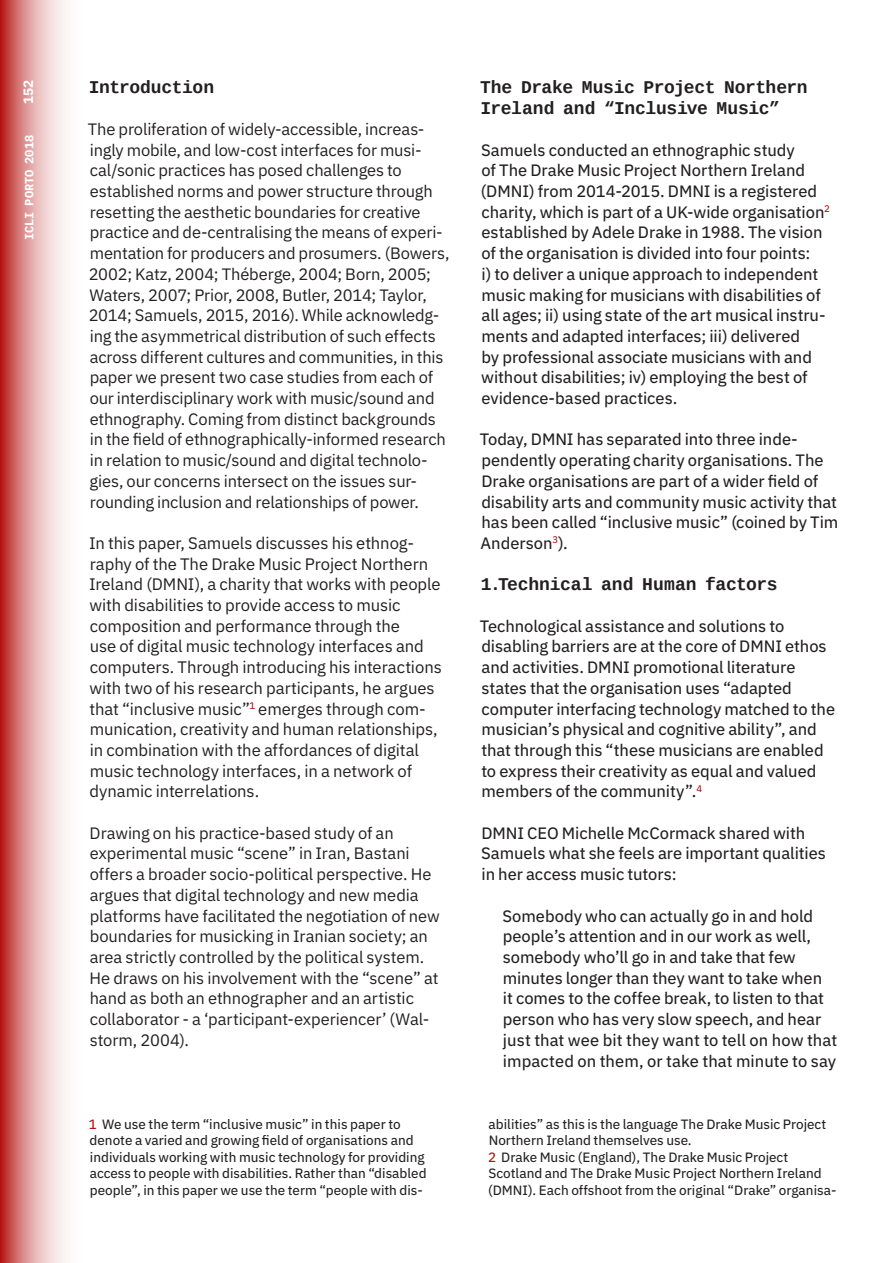
<style>
.page{position:relative;width:893px;height:1263px;background:#fff}
.page>*{position:absolute;margin:0;border:0;box-sizing:border-box;transform-origin:0 0}
.subtitle{font:700 18px/20.7px "Cousine";letter-spacing:-.02em;color:#231f20}
.Text{font:16.65px/20.7px "IBM Plex Sans";letter-spacing:-.005em;color:#231f20}
.Text-2{font:16.5px/20.7px "IBM Plex Sans";letter-spacing:-.005em;color:#231f20}
.Text-3{font:16.5px/20.7px "IBM Plex Sans Text";letter-spacing:-.005em;color:#231f20}
.Citação{font:16.5px/20.7px "IBM Plex Sans Text";letter-spacing:-.005em;color:#231f20}
.rodapé_text{font:13.5px/16.5px "IBM Plex Sans Text";color:#231f20}
.t1{font:700 13.5px "IBM Plex Mono";color:#fff}
.t2{font:700 12px "IBM Plex Mono";color:#fff}
.s1{color:#b40f0d}
</style>
<div class="page">
<svg style="left:0;top:0;width:65px;height:1263px;background:#de9897"></svg>
<p class="t1" style="left:18px;top:104px;width:26px;rotate:-90deg">152</p>
<p class="subtitle" style="left:89px;top:78px;width:127px">Introduction</p>
<p class="Text-2" style="left:88px;top:117px;width:363px">The proliferation of widely-accessible, increas&shy;ingly mobile, and low-cost interfaces for musi&shy;cal/sonic practices has posed challenges to established norms and power structure through resetting the aesthetic boundaries for creative practice and de-centralising the means of experi&shy;mentation for producers and prosumers. (Bowers, 2002; Katz, 2004; Théberge, 2004; Born, 2005; Waters, 2007; Prior, 2008, Butler, 2014; Taylor, 2014; Samuels, 2015, 2016). While acknowledg&shy;ing the asymmetrical distribution of such effects across different cultures and communities, in this paper we present two case studies from each of our interdisciplinary work with music/sound and ethnography. Coming from distinct backgrounds in the field of ethnographically-informed research in relation to music/sound and digital technolo&shy;gies, our concerns intersect on the issues sur&shy;rounding inclusion and relationships of power.</p>
<p class="Text" style="left:89px;top:531px;width:354px">In this paper, Samuels discusses his ethnog&shy;raphy of the The Drake Music Project Northern Ireland (DMNI), a charity that works with people with disabilities to provide access to music composition and performance through the<br>use of digital music technology interfaces and computers. Through introducing his interactions with two of his research participants, he argues that “inclusive music”<sup>1</sup> emerges through com&shy;munication, creativity and human relationships, in combination with the affordances of digital music technology interfaces, in a network of dynamic interrelations.</p>
<p class="Text-2" style="left:90px;top:821px;width:352px">Drawing on his practice-based study of an experimental music “scene” in Iran, Bastani offers a broader socio-political perspective. He argues that digital technology and new media platforms have facilitated the negotiation of new boundaries for musicking in Iranian society; an area strictly controlled by the political system.<br>He draws on his involvement with the “scene” at hand as both an ethnographer and an artistic collaborator - a ‘participant-experiencer’ (Wal&shy;storm, 2004).</p>
<p class="t2" style="left:20px;top:240px;width:107px;rotate:-90deg">ICLI PORTO 2018</p>
<p class="subtitle" style="left:480px;top:78px;width:329px">The Drake Music Project Northern<br>Ireland and “Inclusive Music”</p>
<p class="Text-3" style="left:481px;top:138px;width:351px">Samuels conducted an ethnographic study<br>of The Drake Music Project Northern Ireland (DMNI) from 2014-2015. DMNI is a registered charity, which is part of a UK-wide organisation<sup>2 </sup>established by Adele Drake in 1988. The vision of the organisation is divided into four points:<br>i) to deliver a unique approach to independent music making for musicians with disabilities of all ages; ii) using state of the art musical instru&shy;ments and adapted interfaces; iii) delivered<br>by professional associate musicians with and without disabilities; iv) employing the best of evidence-based practices.</p>
<p class="Text-3" style="left:480px;top:428px;width:360px">Today, DMNI has separated into three inde&shy;pendently operating charity organisations. The Drake organisations are part of a wider field of disability arts and community music activity that has been called “inclusive music” (coined by Tim Anderson<sup>3</sup>).</p>
<p class="subtitle" style="left:481px;top:574px;width:298px">1.Technical and Human factors</p>
<p class="Text-3" style="left:480px;top:614px;width:357px">Technological assistance and solutions to disabling barriers are at the core of DMNI ethos and activities. DMNI promotional literature states that the organisation uses “adapted computer interfacing technology matched to the musician’s physical and cognitive ability”, and that through this “these musicians are enabled to express their creativity as equal and valued members of the community”.<sup>4</sup></p>
<p class="Text-3" style="left:481px;top:821px;width:346px">DMNI CEO Michelle McCormack shared with<br>Samuels what she feels are important qualities in her access music tutors:</p>
<p class="Citação" style="left:502px;top:904px;width:336px">Somebody who can actually go in and hold people’s attention and in our work as well, somebody who’ll go in and take that few minutes longer than they want to take when<br>it comes to the coffee break, to listen to that person who has very slow speech, and hear just that wee bit they want to tell on how that impacted on them, or take that minute to say</p>
<p class="rodapé_text" style="left:89px;top:1114px;width:339px"><span class="s1">1</span> We use the term “inclusive music” in this paper to denote a varied and growing field of organisations and individuals working with music technology for providing access to people with disabilities. Rather than “disabled people”, in this paper we use the term “people with dis-</p>
<p class="rodapé_text" style="left:489px;top:1114px;width:339px">abilities” as this is the language The Drake Music Project<br>Northern Ireland themselves use.</p>
<p class="rodapé_text" style="left:488px;top:1147px;width:350px"><span class="s1">2</span> Drake Music (England), The Drake Music Project<br>Scotland and The Drake Music Project Northern Ireland (DMNI). Each offshoot from the original “Drake” organisa-</p>
</div>
